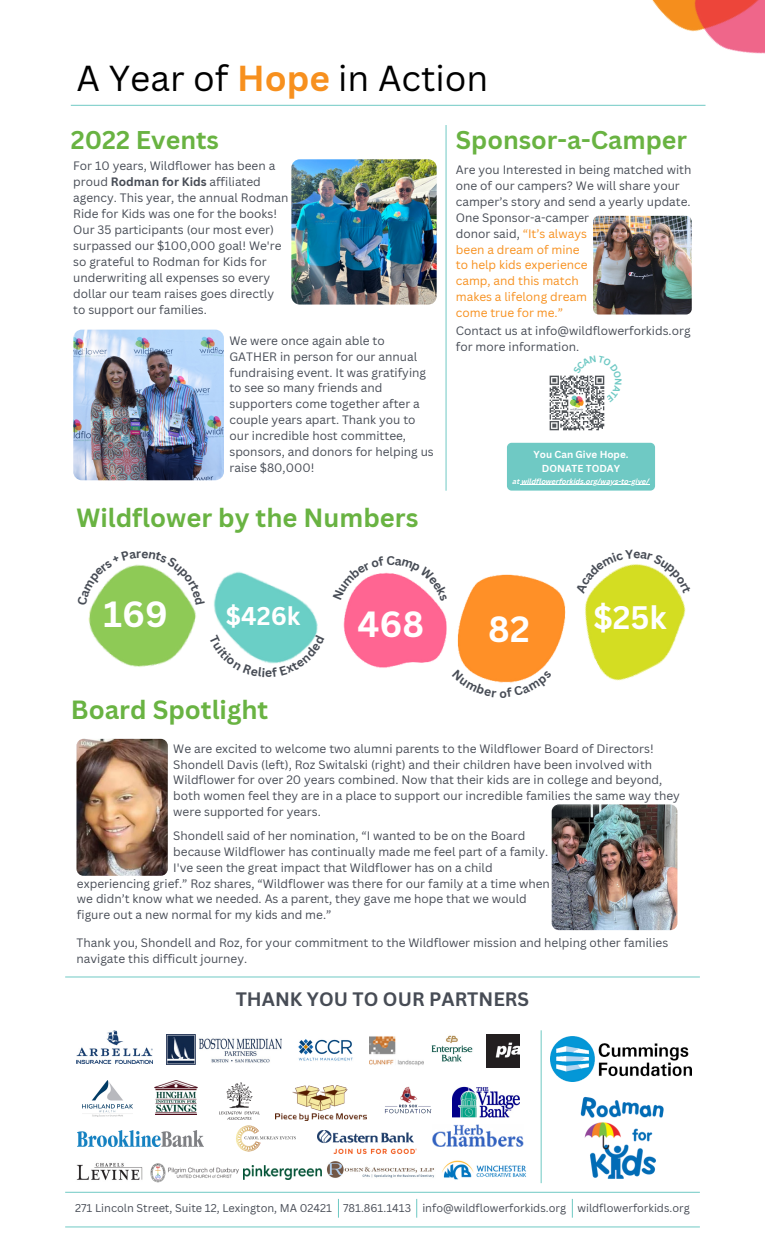
<style>
.page{position:relative;width:765px;height:1260px;background:#fff}
.page>*{position:absolute;margin:0;border:0;box-sizing:border-box;transform-origin:0 0}
.t1{font:700 35.5px "Canva Sans";color:#fff}
.t2{font:35.12px "Canva Sans";color:#000}
.t3{font:700 31.75px "Canva Sans";color:#fff}
.t4{font:700 25.62px "Canva Sans";color:#69b342}
.t5{font:700 25px "Canva Sans";color:#69b342}
.t6{font:700 25px "Canva Sans";color:#fff}
.t7{font:700 19px "Canva Sans";color:#474c55}
.t8{font:700 12.25px "Canva Sans";color:#474c55}
.t9{font:11.88px/16px "Canva Sans";color:#474c55}
.t10{font:11px "Canva Sans";color:#474c55}
.t11{font:700 9.88px/14.6px "Canva Sans";color:#fff;text-align:center}
.t12{font:italic 700 7.25px "Canva Sans";color:#fff}
.s1{font-weight:700;color:#f7901e}
.s2{font-weight:700}
.s3{color:#f7901e}
</style>
<div class="page">
<img style="left:442px;top:1160px;width:85px;height:20px">
<img style="left:327px;top:1161px;width:107px;height:17px">
<img style="left:244px;top:1166px;width:77px;height:13px">
<img style="left:76px;top:1163px;width:163px;height:20px">
<img style="left:452px;top:1086px;width:68px;height:32px">
<img style="left:384px;top:1086px;width:48px;height:28px">
<img style="left:486px;top:1035px;width:33px;height:32px">
<img style="left:275px;top:1086px;width:91px;height:34px">
<img style="left:220px;top:1082px;width:40px;height:38px">
<img style="left:155px;top:1081px;width:43px;height:34px">
<img style="left:82px;top:1080px;width:51px;height:37px">
<img style="left:433px;top:1124px;width:90px;height:23px">
<img style="left:318px;top:1131px;width:98px;height:22px">
<img style="left:236px;top:1125px;width:60px;height:26px">
<img style="left:78px;top:1130px;width:126px;height:16px">
<img style="left:431px;top:1035px;width:42px;height:27px">
<img style="left:370px;top:1036px;width:53px;height:30px">
<img style="left:298px;top:1039px;width:55px;height:22px">
<img style="left:166px;top:1035px;width:115px;height:30px">
<img style="left:76px;top:1030px;width:76px;height:33px">
<hr style="left:541px;top:1030px;width:1px;height:153px;background:#6fc9c4">
<img style="left:580px;top:1096px;width:84px;height:83px">
<img style="left:551px;top:1036px;width:140px;height:45px">
<hr style="left:65px;top:977px;width:635px;height:1px;background:#6fc9c4">
<hr style="left:65px;top:1192px;width:635px;height:1px;background:#6fc9c4">
<svg style="left:338px;top:1199px;width:1px;height:19px"></svg>
<svg style="left:416px;top:1199px;width:1px;height:19px"></svg>
<svg style="left:572px;top:1199px;width:1px;height:19px"></svg>
<img style="left:88px;top:605px;width:103px;height:62px">
<img style="left:191px;top:571px;width:127px;height:64px">
<div style="left:471px;top:574px;width:70px;height:96px;background:#ff9027"></div>
<img style="left:541px;top:581px;width:145px;height:100px">
<img style="left:343px;top:572px;width:128px;height:98px">
<img style="left:552px;top:804px;width:125px;height:126px;border-radius:7px">
<img style="left:76px;top:739px;width:92px;height:137px;border-radius:7px">
<img style="left:291px;top:159px;width:146px;height:145px;border-radius:8px">
<hr style="left:446px;top:125px;width:1px;height:366px;background:#6fc9c4">
<img style="left:73px;top:330px;width:151px;height:150px;border-radius:9px">
<img style="left:593px;top:216px;width:99px;height:99px;border-radius:6px">
<img style="left:548px;top:0;width:217px;height:105px">
<hr style="left:71px;top:105px;width:635px;height:1px;background:#6fc9c4">
<img style="left:549px;top:375px;width:56px;height:56px">
<div style="left:507px;top:443px;width:148px;height:48px;background:#6fc9c4;border-radius:5px"></div>
<hr style="left:520px;top:484px;width:129px;height:1px;background:#fff">
<hr style="left:65px;top:1226px;width:635px;height:1px;background:#6fc9c4">
<svg style="left:92px;top:564px;width:113px;height:41px"></svg>
<svg style="left:229px;top:635px;width:87px;height:29px"></svg>
<svg style="left:469px;top:670px;width:83px;height:13px"></svg>
<svg style="left:576px;top:564px;width:110px;height:30px"></svg>
<svg style="left:343px;top:572px;width:42px;height:28px"></svg>
<svg style="left:395px;top:572px;width:53px;height:29px"></svg>
<svg style="left:573px;top:375px;width:32px;height:27px"></svg>
<h2 class="t2" style="left:76px;top:54px;width:413px">A Year of <span class="s1">Hope</span> in Action</h2>
<h3 class="t5" style="left:71px;top:122px;width:150px">2022 Events</h3>
<p class="t9" style="left:73px;top:158px;width:217px">For 10 years, Wildflower has been a proud <span class="s2">Rodman for Kids</span> affiliated agency. This year, the annual Rodman Ride for Kids was one for the books!<br>Our 35 participants (our most ever) surpassed our $100,000 goal! We're so grateful to Rodman for Kids for underwriting all expenses so every dollar our team raises goes directly to support our families.</p>
<p class="t9" style="left:229px;top:332px;width:206px">We were once again able to<br>GATHER in person for our annual fundraising event. It was gratifying to see so many friends and supporters come together after a couple years apart. Thank you to our incredible host committee, sponsors, and donors for helping us raise $80,000!</p>
<h3 class="t4" style="left:76px;top:499px;width:344px">Wildflower by the Numbers</h3>
<p class="t8" style="left:386px;top:552px;width:10px">C</p>
<h3 class="t5" style="left:456px;top:122px;width:233px">Sponsor-a-Camper</h3>
<p class="t9" style="left:456px;top:161px;width:237px">Are you Interested in being matched with one of our campers? We will share your camper’s story and send a yearly update.<br>One Sponsor-a-camper<br>donor said, <span class="s3">“It’s always<br>been a dream of mine<br>to help kids experience<br>camp, and this match<br>makes a lifelong dream<br>come true for me.”</span></p>
<p class="t9" style="left:456px;top:322px;width:236px">Contact us at info@wildflowerforkids.org for more information.</p>
<p class="t11" style="left:533px;top:447px;width:97px">You Can Give Hope.<br>DONATE TODAY</p>
<p class="t12" style="left:513px;top:478px;width:138px">at wildflowerforkids.org/ways-to-give/</p>
<h1 class="t1" style="left:104px;top:589px;width:66px">169</h1>
<h1 class="t1" style="left:357px;top:599px;width:68px">468</h1>
<h3 class="t6" style="left:226px;top:598px;width:76px">$426k</h3>
<h1 class="t1" style="left:488px;top:604px;width:43px">82</h1>
<h3 class="t4" style="left:71px;top:692px;width:199px">Board Spotlight</h3>
<h3 class="t3" style="left:593px;top:595px;width:75px">$25k</h3>
<p class="t9" style="left:173px;top:740px;width:508px">We are excited to welcome two alumni parents to the Wildflower Board of Directors!<br>Shondell Davis (left), Roz Switalski (right) and their children have been involved with Wildflower for over 20 years combined. Now that their kids are in college and beyond, both women feel they are in a place to support our incredible families the same way they were supported for years.</p>
<p class="t9" style="left:173px;top:827px;width:376px">Shondell said of her nomination, “I wanted to be on the Board because Wildflower has continually made me feel part of a family.<br>I've seen the great impact that Wildflower has on a child</p>
<p class="t9" style="left:77px;top:875px;width:474px">experiencing grief.” Roz shares, “Wildflower was there for our family at a time when we didn’t know what we needed. As a parent, they gave me hope that we would figure out a new normal for my kids and me.”</p>
<p class="t9" style="left:76px;top:934px;width:593px">Thank you, Shondell and Roz, for your commitment to the Wildflower mission and helping other families navigate this difficult journey.</p>
<h3 class="t7" style="left:236px;top:985px;width:295px">THANK YOU TO OUR PARTNERS</h3>
<p class="t10" style="left:75px;top:1200px;width:616px">271 Lincoln Street, Suite 12, Lexington, MA 02421 781.861.1413 info@wildflowerforkids.org wildflowerforkids.org</p>
</div>
